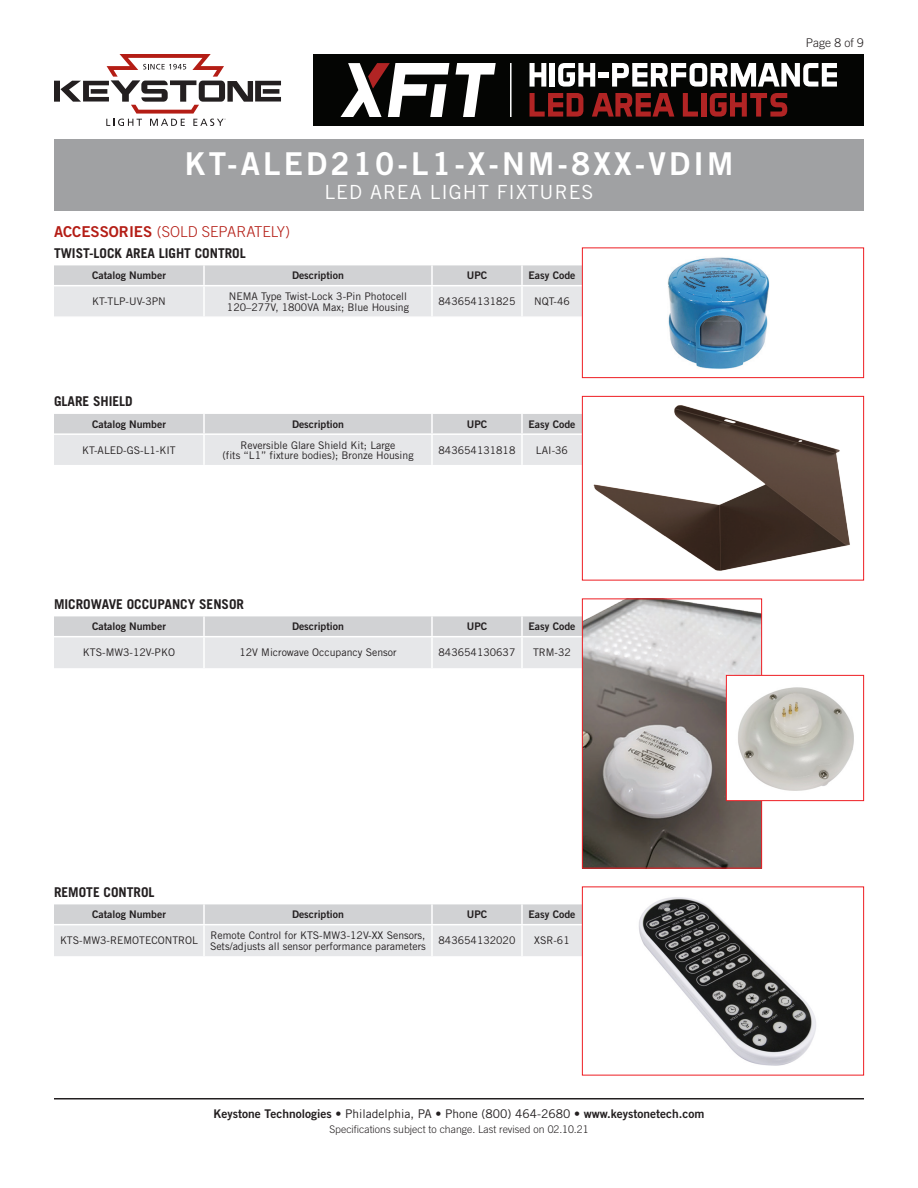
<style>
.page{position:relative;width:918px;height:1188px;background:#fff}
.page>*{position:absolute;margin:0;border:0;box-sizing:border-box;transform-origin:0 0}
.Title_Instruction{font:31.5px "Trade Gothic Bold Two";letter-spacing:.1em;color:#fff}
.SubTitle{font:19.5px "Trade Gothic";letter-spacing:.05em;color:#fff}
.Heading_01{font:300 15px "Trade Gothic";color:#b41d15}
.Heading_02{font:700 13.5px "Trade Gothic";color:#231f20}
.t1{font:12px "Trade Gothic Bold Two";color:#231f20}
.Page{font:300 12px "Trade Gothic";color:#231f20}
.Table_Text{font:10.5px/10.5px "Trade Gothic";color:#231f20}
.Table_Header{font:10.5px "Trade Gothic Bold Two";color:#231f20}
.Rev{font:300 10.5px "Trade Gothic";color:#231f20}
.s1{font-family:"Trade Gothic Bold Two";font-weight:400}
.s2{font-family:"Trade Gothic"}
</style>
<div class="page">
<hr style="left:54px;top:1098px;width:810px;height:2px;background:#231f20">
<svg style="left:54px;top:54px;width:227px;height:72px"></svg>
<div style="left:314px;top:54px;width:550px;height:72px;background:#040503"></div>
<svg style="left:341px;top:63px;width:155px;height:54px"></svg>
<svg style="left:530px;top:63px;width:16px;height:24px"></svg>
<div style="left:550px;top:63px;width:5px;height:24px;background:#fff"></div>
<svg style="left:558px;top:63px;width:37px;height:24px"></svg>
<div style="left:599px;top:72px;width:10px;height:5px;background:#fff"></div>
<svg style="left:612px;top:63px;width:225px;height:24px"></svg>
<svg style="left:530px;top:93px;width:53px;height:24px"></svg>
<svg style="left:592px;top:93px;width:82px;height:24px"></svg>
<svg style="left:683px;top:93px;width:15px;height:24px"></svg>
<div style="left:701px;top:93px;width:5px;height:24px;background:#b12424"></div>
<svg style="left:710px;top:93px;width:77px;height:24px"></svg>
<hr style="left:510px;top:63px;width:2px;height:54px;background:#fff">
<div style="left:54px;top:140px;width:810px;height:72px;background:#a0a1a3"></div>
<svg style="left:54px;top:265px;width:528px;height:51px;background:#dedfe1"></svg>
<hr style="left:203px;top:265px;width:2px;height:20px;background:#fff">
<hr style="left:431px;top:265px;width:2px;height:20px;background:#fff">
<hr style="left:521px;top:265px;width:2px;height:20px;background:#fff">
<hr style="left:54px;top:285px;width:150px;height:1px;background:#fff">
<hr style="left:204px;top:285px;width:228px;height:1px;background:#fff">
<hr style="left:203px;top:286px;width:2px;height:30px;background:#fff">
<hr style="left:432px;top:285px;width:90px;height:1px;background:#fff">
<hr style="left:431px;top:286px;width:2px;height:30px;background:#fff">
<hr style="left:522px;top:285px;width:60px;height:1px;background:#fff">
<hr style="left:521px;top:286px;width:2px;height:30px;background:#fff">
<svg style="left:54px;top:413px;width:528px;height:52px;background:#dedfe1"></svg>
<hr style="left:54px;top:433px;width:150px;height:2px;background:#fff">
<hr style="left:204px;top:433px;width:228px;height:2px;background:#fff">
<hr style="left:203px;top:435px;width:2px;height:30px;background:#fff">
<hr style="left:432px;top:433px;width:90px;height:2px;background:#fff">
<hr style="left:431px;top:435px;width:2px;height:30px;background:#fff">
<hr style="left:522px;top:433px;width:60px;height:2px;background:#fff">
<hr style="left:521px;top:435px;width:2px;height:30px;background:#fff">
<svg style="left:54px;top:616px;width:528px;height:52px;background:#dedfe1"></svg>
<hr style="left:203px;top:616px;width:2px;height:20px;background:#fff">
<hr style="left:431px;top:616px;width:2px;height:20px;background:#fff">
<hr style="left:521px;top:616px;width:2px;height:20px;background:#fff">
<hr style="left:54px;top:636px;width:150px;height:1px;background:#fff">
<hr style="left:204px;top:636px;width:228px;height:1px;background:#fff">
<hr style="left:203px;top:637px;width:2px;height:31px;background:#fff">
<hr style="left:432px;top:636px;width:90px;height:1px;background:#fff">
<hr style="left:431px;top:637px;width:2px;height:31px;background:#fff">
<hr style="left:522px;top:636px;width:60px;height:1px;background:#fff">
<hr style="left:521px;top:637px;width:2px;height:31px;background:#fff">
<svg style="left:54px;top:904px;width:528px;height:52px;background:#dedfe1"></svg>
<hr style="left:203px;top:904px;width:2px;height:20px;background:#fff">
<hr style="left:431px;top:904px;width:2px;height:20px;background:#fff">
<hr style="left:521px;top:904px;width:2px;height:20px;background:#fff">
<hr style="left:54px;top:924px;width:150px;height:1px;background:#fff">
<hr style="left:204px;top:924px;width:228px;height:1px;background:#fff">
<hr style="left:203px;top:925px;width:2px;height:31px;background:#fff">
<hr style="left:432px;top:924px;width:90px;height:1px;background:#fff">
<hr style="left:431px;top:925px;width:2px;height:31px;background:#fff">
<hr style="left:522px;top:924px;width:60px;height:1px;background:#fff">
<hr style="left:521px;top:925px;width:2px;height:31px;background:#fff">
<img style="left:593px;top:405px;width:257px;height:166px">
<div style="left:582px;top:396px;width:282px;height:184px;border:1px solid #ee1d23"></div>
<img style="left:584px;top:600px;width:176px;height:266px">
<div style="left:582px;top:598px;width:180px;height:270px;border:1px solid #ee1d23"></div>
<img style="left:728px;top:677px;width:126px;height:122px">
<div style="left:726px;top:675px;width:138px;height:126px;border:1px solid #ee1d23"></div>
<img style="left:668px;top:257px;width:102px;height:112px">
<div style="left:582px;top:248px;width:282px;height:130px;border:1px solid #ee1d23"></div>
<div style="left:582px;top:886px;width:282px;height:190px;border:1px solid #ee1d23"></div>
<img style="left:639px;top:897px;width:177px;height:169px">
<p class="Title_Instruction" style="left:185px;top:144px;width:550px">KT-ALED210-L1-X-NM-8XX-VDIM</p>
<p class="SubTitle" style="left:325px;top:180px;width:271px">LED AREA LIGHT FIXTURES</p>
<p class="Heading_01" style="left:54px;top:223px;width:238px"><span class="s1">ACCESSORIES</span> (SOLD SEPARATELY)</p>
<p class="Heading_02" style="left:54px;top:245px;width:193px">TWIST-LOCK AREA LIGHT CONTROL</p>
<p class="Table_Header" style="left:92px;top:269px;width:75px">Catalog Number</p>
<p class="Table_Header" style="left:292px;top:269px;width:53px">Description</p>
<p class="Table_Header" style="left:467px;top:269px;width:22px">UPC</p>
<p class="Table_Header" style="left:529px;top:269px;width:48px">Easy Code</p>
<p class="Table_Text" style="left:92px;top:296px;width:75px">KT-TLP-UV-3PN</p>
<p class="Table_Text" style="left:227px;top:291px;width:184px">NEMA Type Twist-Lock 3-Pin Photocell<br>120–277V, 1800VA Max; Blue Housing</p>
<p class="Table_Text" style="left:439px;top:296px;width:78px">843654131825</p>
<p class="Table_Text" style="left:534px;top:296px;width:37px">NQT-46</p>
<p class="Heading_02" style="left:54px;top:393px;width:80px">GLARE SHIELD</p>
<p class="Table_Header" style="left:92px;top:418px;width:75px">Catalog Number</p>
<p class="Table_Header" style="left:292px;top:418px;width:53px">Description</p>
<p class="Table_Header" style="left:467px;top:418px;width:22px">UPC</p>
<p class="Table_Header" style="left:529px;top:418px;width:48px">Easy Code</p>
<p class="Table_Text" style="left:82px;top:445px;width:95px">KT-ALED-GS-L1-KIT</p>
<p class="Table_Text" style="left:222px;top:440px;width:193px;text-align:center">Reversible Glare Shield Kit; Large<br>(fits “L1” fixture bodies); Bronze Housing</p>
<p class="Table_Text" style="left:439px;top:445px;width:78px">843654131818</p>
<p class="Table_Text" style="left:536px;top:445px;width:34px">LAI-36</p>
<p class="Heading_02" style="left:54px;top:596px;width:192px">MICROWAVE OCCUPANCY SENSOR</p>
<p class="Table_Header" style="left:92px;top:620px;width:75px">Catalog Number</p>
<p class="Table_Header" style="left:292px;top:620px;width:53px">Description</p>
<p class="Table_Header" style="left:467px;top:620px;width:22px">UPC</p>
<p class="Table_Header" style="left:529px;top:620px;width:48px">Easy Code</p>
<p class="Table_Text" style="left:83px;top:647px;width:94px">KTS-MW3-12V-PKO</p>
<p class="Table_Text" style="left:239px;top:647px;width:159px">12V Microwave Occupancy Sensor</p>
<p class="Table_Text" style="left:439px;top:647px;width:78px">843654130637</p>
<p class="Table_Text" style="left:533px;top:647px;width:39px">TRM-32</p>
<p class="Page" style="left:806px;top:36px;width:60px">Page 8 of 9</p>
<p class="Heading_02" style="left:54px;top:884px;width:102px">REMOTE CONTROL</p>
<p class="Table_Header" style="left:92px;top:908px;width:75px">Catalog Number</p>
<p class="Table_Header" style="left:292px;top:908px;width:53px">Description</p>
<p class="Table_Header" style="left:467px;top:908px;width:22px">UPC</p>
<p class="Table_Header" style="left:529px;top:908px;width:48px">Easy Code</p>
<p class="Table_Text" style="left:60px;top:935px;width:140px">KTS-MW3-REMOTECONTROL</p>
<p class="Table_Text" style="left:210px;top:930px;width:217px">Remote Control for KTS-MW3-12V-XX Sensors,<br>Sets/adjusts all sensor performance parameters</p>
<p class="Table_Text" style="left:439px;top:935px;width:78px">843654132020</p>
<p class="Table_Text" style="left:534px;top:935px;width:37px">XSR-61</p>
<p class="t1" style="left:214px;top:1106px;width:492px">Keystone Technologies <span class="s2">• Philadelphia, PA • Phone (800) 464-2680 •</span> www.keystonetech.com</p>
<p class="Rev" style="left:329px;top:1123px;width:261px">Specifications subject to change. Last revised on 02.10.21</p>
</div>
